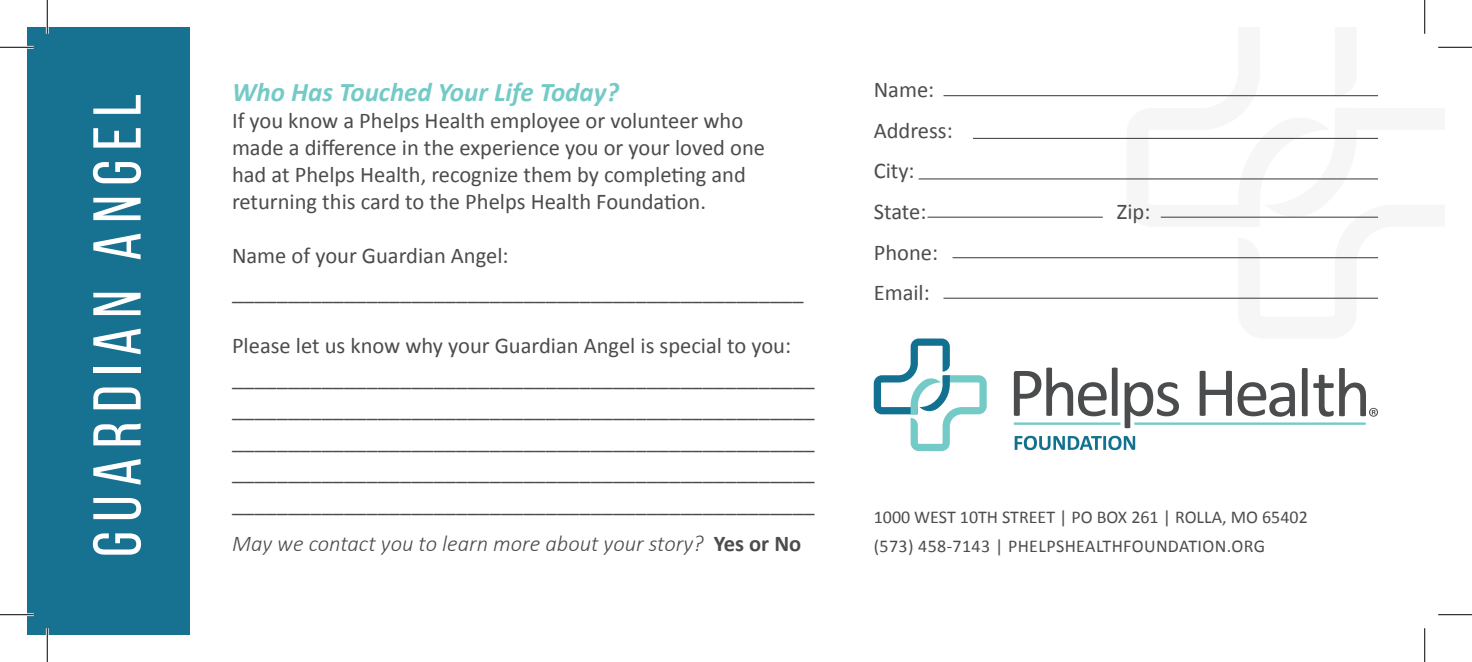
<style>
.page{position:relative;width:1472px;height:662px;background:#fff}
.page>*{position:absolute;margin:0;border:0;box-sizing:border-box;transform-origin:0 0}
.t1{font:67.5px "Bebas Neue";letter-spacing:.14em;color:#fff}
.t2{font:italic 700 27px "Calibri";color:#73cac6}
.t3{font:22.5px/31.5px "Calibri";color:#4b4c4d;text-align:justify}
.t4{font:italic 300 22.5px "Calibri";color:#4b4c4d}
.t5{font:22.5px "Calibri";color:#4d4d4f}
.t6{font:18px "Calibri";color:#4d4d4f}
.t7{font:18px "Calibri";letter-spacing:.02em;color:#4d4d4f}
.s1{font-weight:700;font-style:normal}
</style>
<div class="page">
<svg style="left:1126px;top:96px;width:230px;height:84px"></svg>
<svg style="left:1238px;top:108px;width:118px;height:72px"></svg>
<div style="left:27px;top:27px;width:163px;height:607px;background:#177190"></div>
<hr style="left:943px;top:95px;width:435px;height:1px;background:#4d4d4f">
<hr style="left:973px;top:138px;width:405px;height:1px;background:#4d4d4f">
<hr style="left:918px;top:178px;width:460px;height:1px;background:#4d4d4f">
<hr style="left:927px;top:216px;width:175px;height:2px;background:#4d4d4f">
<hr style="left:1160px;top:216px;width:218px;height:2px;background:#4d4d4f">
<hr style="left:952px;top:257px;width:426px;height:1px;background:#4d4d4f">
<hr style="left:943px;top:297px;width:435px;height:2px;background:#4d4d4f">
<svg style="left:873px;top:338px;width:113px;height:113px"></svg>
<svg style="left:1013px;top:367px;width:365px;height:61px"></svg>
<svg style="left:1014px;top:435px;width:121px;height:15px"></svg>
<hr style="left:0;top:46px;width:34px;height:3px;background:#fff">
<hr style="left:0;top:613px;width:34px;height:3px;background:#fff">
<hr style="left:46px;top:0;width:3px;height:34px;background:#fff">
<hr style="left:46px;top:628px;width:3px;height:34px;background:#fff">
<hr style="left:0;top:47px;width:34px;height:1px;background:#000">
<hr style="left:1438px;top:47px;width:34px;height:1px;background:#000">
<hr style="left:0;top:614px;width:34px;height:1px;background:#000">
<hr style="left:1438px;top:614px;width:34px;height:1px;background:#000">
<hr style="left:47px;top:0;width:1px;height:34px;background:#000">
<hr style="left:47px;top:628px;width:1px;height:34px;background:#000">
<hr style="left:1424px;top:0;width:1px;height:34px;background:#000">
<hr style="left:1424px;top:628px;width:1px;height:34px;background:#000">
<p class="t1" style="left:81px;top:557px;width:464px;rotate:-90deg">Guardian Angel</p>
<p class="t2" style="left:232px;top:75px;width:388px">Who Has Touched Your Life Today?</p>
<p class="t3" style="left:232px;top:105px;width:513px">If you know a Phelps Health employee or volunteer who</p>
<p class="t3" style="left:232px;top:132px;width:534px">made a difference in the experience you or your loved one</p>
<p class="t3" style="left:232px;top:159px;width:515px">had at Phelps Health, recognize them by completing and</p>
<p class="t3" style="left:232px;top:186px;width:475px">returning this card to the Phelps Health Foundation.</p>
<p class="t3" style="left:232px;top:240px;width:278px">Name of your Guardian Angel:</p>
<p class="t3" style="left:232px;top:276px;width:573px">___________________________________________________</p>
<p class="t3" style="left:232px;top:330px;width:560px">Please let us know why your Guardian Angel is special to you:</p>
<p class="t3" style="left:232px;top:361px;width:584px">____________________________________________________ ____________________________________________________ ____________________________________________________ ____________________________________________________ ____________________________________________________</p>
<p class="t4" style="left:232px;top:529px;width:571px">May we contact you to learn more about your story? <span class="s1">Yes or No</span></p>
<p class="t5" style="left:873px;top:76px;width:62px">Name:</p>
<p class="t5" style="left:873px;top:116px;width:81px">Address:</p>
<p class="t5" style="left:873px;top:157px;width:42px">City:</p>
<p class="t5" style="left:873px;top:197px;width:54px">State:</p>
<p class="t5" style="left:1116px;top:197px;width:35px">Zip:</p>
<p class="t5" style="left:873px;top:238px;width:66px">Phone:</p>
<p class="t5" style="left:873px;top:278px;width:58px">Email:</p>
<p class="t6" style="left:873px;top:505px;width:435px">1000 WEST 10TH STREET | PO BOX 261 | ROLLA, MO 65402</p>
<p class="t7" style="left:873px;top:534px;width:393px">(573) 458-7143 | PHELPSHEALTHFOUNDATION.ORG</p>
</div>
